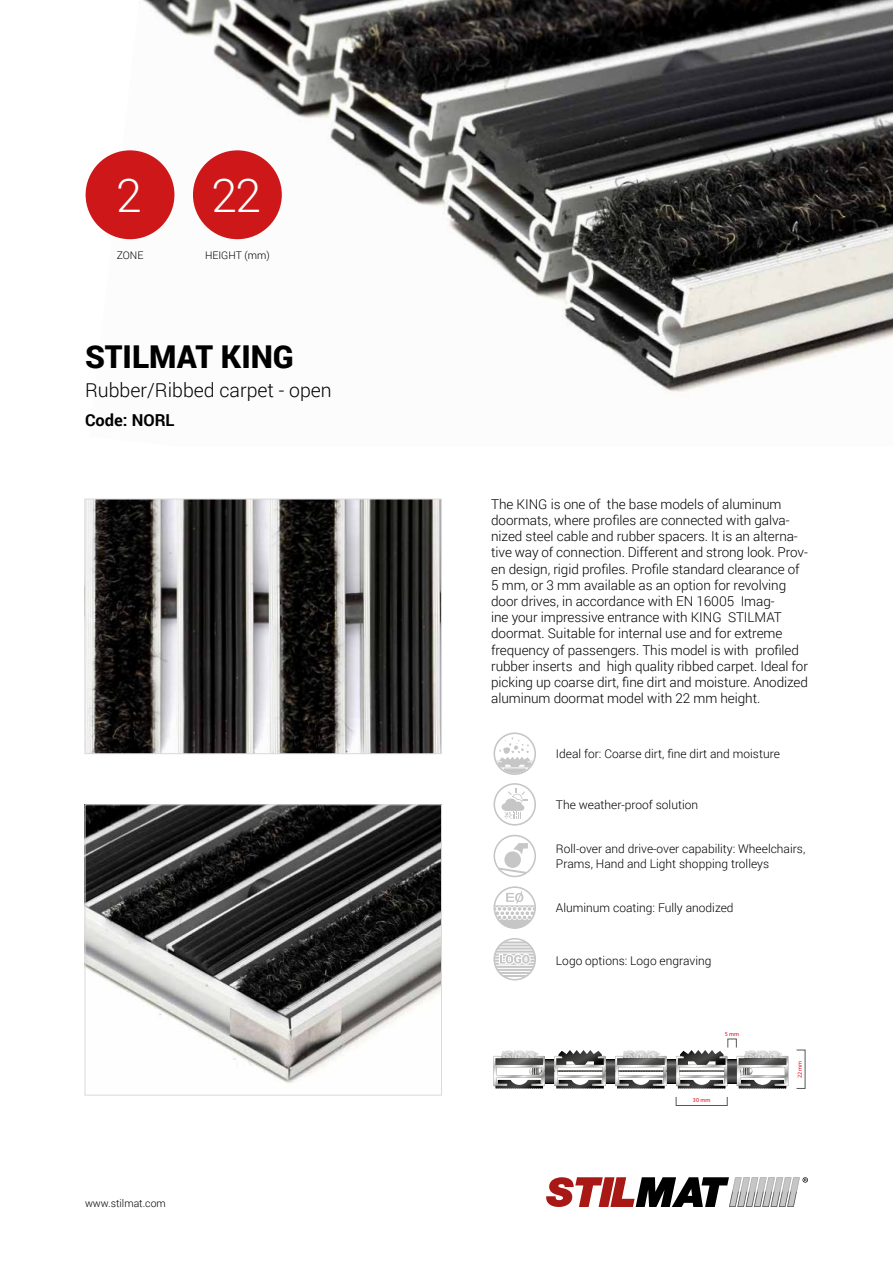
<style>
.page{position:relative;width:893px;height:1263px;background:#fff}
.page>*{position:absolute;margin:0;border:0;box-sizing:border-box;transform-origin:0 0}
.t1{font:300 46.5px "Roboto";color:#fff}
.t2{font:900 31.5px "Roboto";color:#000}
.t3{font:300 19.5px "Roboto";color:#000}
.t4{font:700 16.5px "Roboto";color:#000}
.t5{font:300 13.5px/16.2px "Roboto";letter-spacing:-.005em;color:#000}
.t6{font:300 12px/14.4px "Roboto";color:#000}
.t7{font:300 10.5px "Roboto";color:#000}
.t8{font:6px "Myriad Pro";color:#e30613}
</style>
<div class="page">
<svg style="left:546px;top:1177px;width:262px;height:30px"></svg>
<img style="left:89px;top:0;width:804px;height:394px">
<img style="left:87px;top:501px;width:353px;height:251px">
<div style="left:85px;top:499px;width:357px;height:255px;border:1px solid #dadada"></div>
<img style="left:87px;top:806px;width:353px;height:277px">
<div style="left:85px;top:804px;width:357px;height:291px;border:1px solid #dadada"></div>
<div style="left:728px;top:1039px;width:9px;height:9px;border:1px solid #575756"></div>
<div style="left:676px;top:1097px;width:51px;height:9px;border:1px solid #575756"></div>
<svg style="left:493px;top:1050px;width:295px;height:39px"></svg>
<svg style="left:493px;top:783px;width:43px;height:43px"></svg>
<svg style="left:493px;top:732px;width:43px;height:43px"></svg>
<svg style="left:493px;top:835px;width:43px;height:42px"></svg>
<svg style="left:493px;top:886px;width:43px;height:43px"></svg>
<svg style="left:493px;top:938px;width:43px;height:42px"></svg>
<div style="left:86px;top:150px;width:88px;height:89px;background:#cd1719;border-radius:50%"></div>
<div style="left:193px;top:150px;width:89px;height:89px;background:#cd1719;border-radius:50%"></div>
<h1 class="t1" style="left:116px;top:163px;width:27px">2</h1>
<h1 class="t1" style="left:212px;top:163px;width:51px">22</h1>
<p class="t7" style="left:117px;top:248px;width:28px">ZONE</p>
<p class="t7" style="left:205px;top:248px;width:66px">HEIGHT (mm)</p>
<h2 class="t2" style="left:85px;top:334px;width:210px">STILMAT KING</h2>
<h3 class="t3" style="left:85px;top:377px;width:248px">Rubber/Ribbed carpet - open</h3>
<p class="t4" style="left:85px;top:409px;width:91px">Code: NORL</p>
<p class="t7" style="left:85px;top:1196px;width:82px">www.stilmat.com</p>
<p class="t5" style="left:491px;top:495px;width:318px">The KING is one of the base models of aluminum doormats, where profiles are connected with galva&shy;nized steel cable and rubber spacers. It is an alterna&shy;tive way of connection. Different and strong look. Prov&shy;en design, rigid profiles. Profile standard clearance of 5 mm, or 3 mm available as an option for revolving door drives, in accordance with EN 16005 Imag-<br>ine your impressive entrance with KING STILMAT doormat. Suitable for internal use and for extreme frequency of passengers. This model is with profiled rubber inserts and high quality ribbed carpet. Ideal for picking up coarse dirt, fine dirt and moisture. Anodized aluminum doormat model with 22 mm height.</p>
<p class="t6" style="left:556px;top:746px;width:225px">Ideal for: Coarse dirt, fine dirt and moisture</p>
<p class="t6" style="left:556px;top:797px;width:144px">The weather-proof solution</p>
<p class="t6" style="left:556px;top:841px;width:251px">Roll-over and drive-over capability: Wheelchairs,<br>Prams, Hand and Light shopping trolleys</p>
<p class="t6" style="left:556px;top:900px;width:179px">Aluminum coating: Fully anodized</p>
<p class="t6" style="left:556px;top:953px;width:157px">Logo options: Logo engraving</p>
<p class="t8" style="left:725px;top:1030px;width:16px">5 mm</p>
<p class="t8" style="left:693px;top:1096px;width:19px">30 mm</p>
<p class="t8" style="left:796px;top:1078px;width:19px;rotate:-90deg">22 mm</p>
</div>
